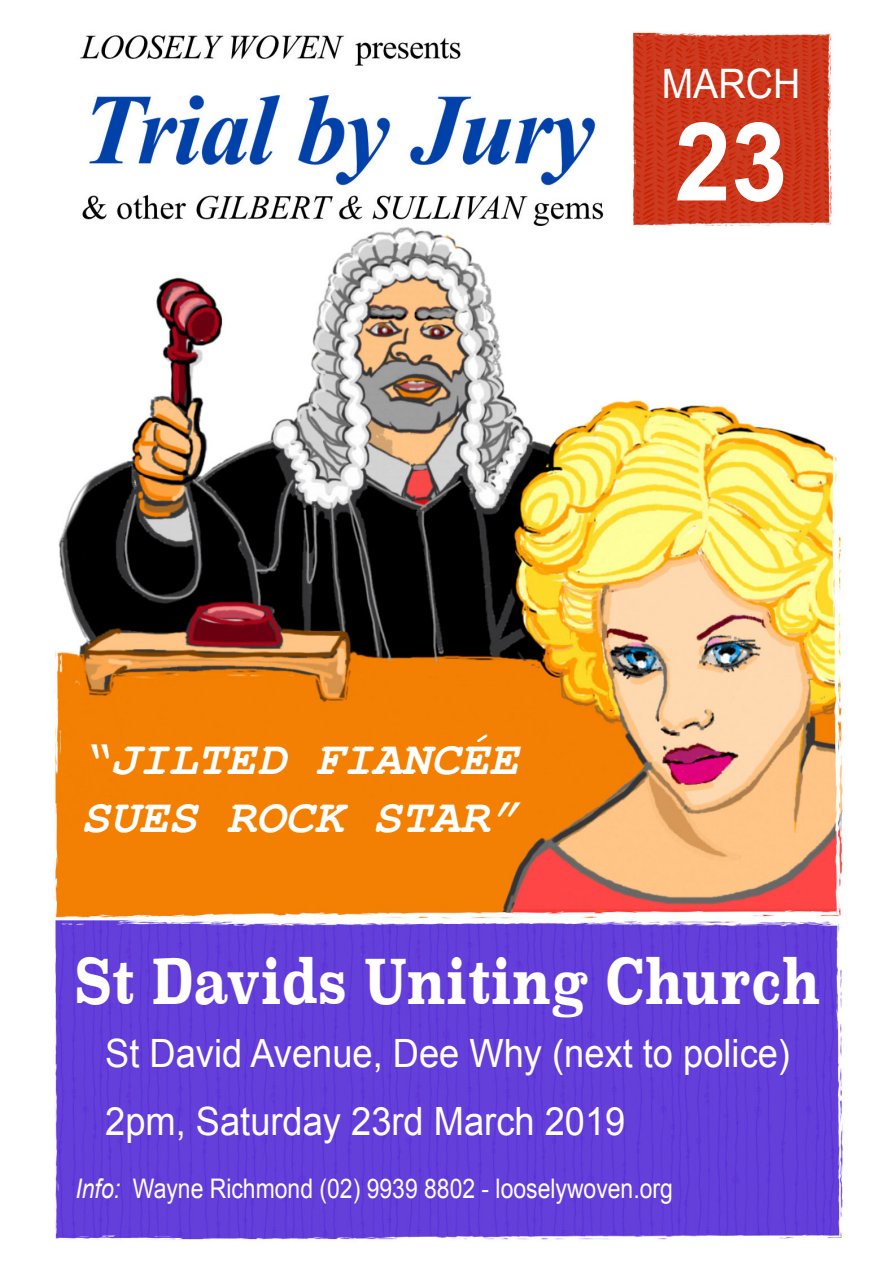
<style>
.page{position:relative;width:893px;height:1263px;background:#fff}
.page>*{position:absolute;margin:0;border:0;box-sizing:border-box;transform-origin:0 0}
.t1{font:700 109.05px "Arial";color:#fff;scale:.93 1}
.t2{font:700 61.5px "Superclarendon";color:#fff;scale:.8 1}
.t3{font:italic 700 48.6px/58.3px "Courier New";color:#fff}
.t4{font:40.65px "Arial";color:#fff;scale:.93 1}
.t5{font:39px "Arial";color:#fff;scale:.93 1}
.t6{font:27px "Arial";color:#fff;scale:.85 1}
.s1{font-style:italic}
</style>
<div class="page">
<img style="left:54px;top:32px;width:790px;height:1209px">
<p class="t4" style="left:662px;top:57px;width:151px">MARCH</p>
<p class="t1" style="left:675px;top:90px;width:123px">23</p>
<p class="t3" style="left:81px;top:729px;width:439px">“JILTED FIANCÉE<br>SUES ROCK STAR”</p>
<p class="t2" style="left:75px;top:935px;width:933px">St Davids Uniting Church</p>
<p class="t5" style="left:105px;top:1028px;width:738px">St David Avenue, Dee Why (next to police)</p>
<p class="t5" style="left:105px;top:1096px;width:561px">2pm, Saturday 23rd March 2019</p>
<p class="t6" style="left:75px;top:1170px;width:704px"><span class="s1">Info:</span> Wayne Richmond (02) 9939 8802 - looselywoven.org</p>
</div>
